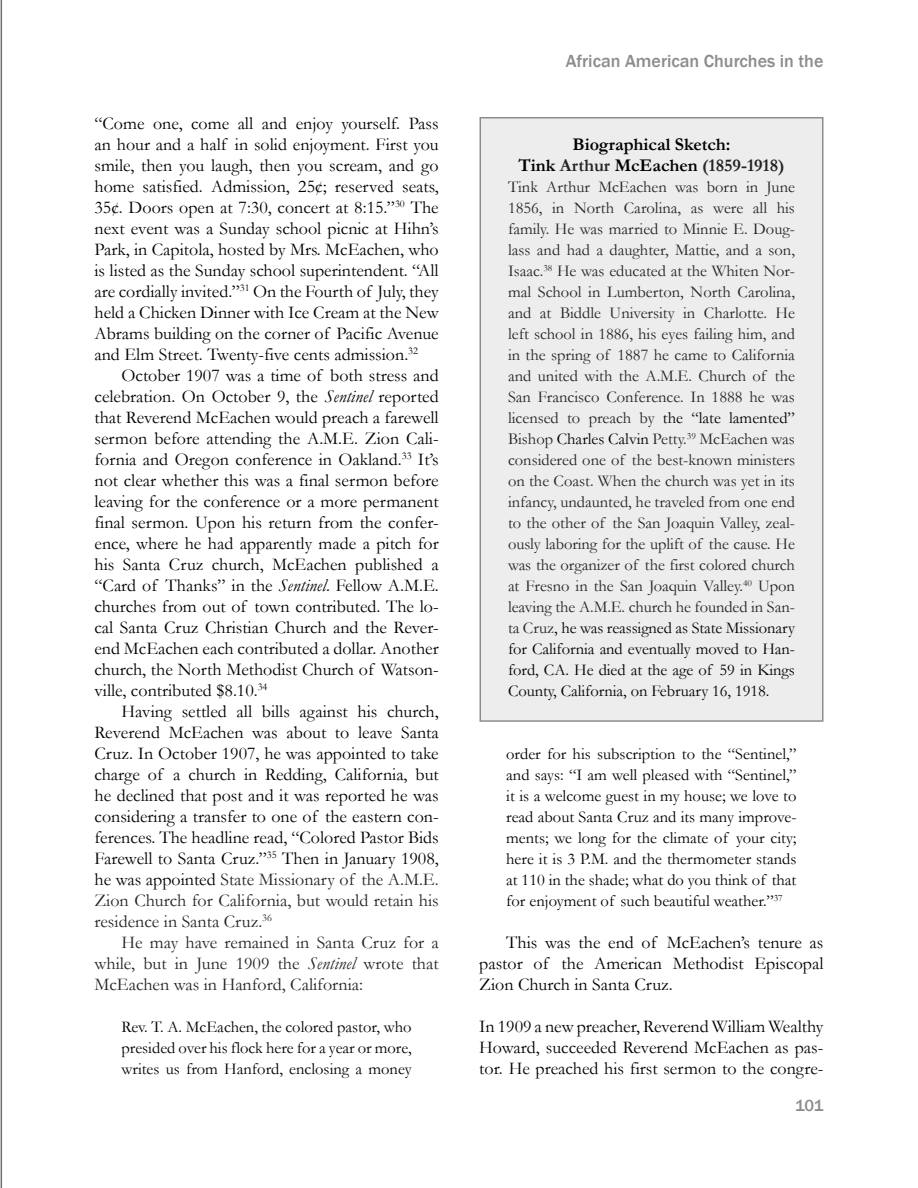
<style>
.page{position:relative;width:918px;height:1188px;background:#fff}
.page>*{position:absolute;margin:0;border:0;box-sizing:border-box;transform-origin:0 0}
.t1{font:18px/21px "Garamond";color:#000;text-align:justify}
.t2{font:18px/21px "Garamond";color:#242424;text-align:justify}
.t3{font:700 18px/21px "Garamond";color:#000;text-align:center}
.t4{font:500 18px "Franklin Gothic";color:#8a8c8e}
.t5{font:16.5px/21px "Garamond";letter-spacing:-.005em;color:#242424;text-align:justify}
.t6{font:16.5px/21px "Garamond";color:#000;text-align:justify}
.t7{font:500 16.5px "Franklin Gothic";color:#8a8c8e}
.s1{font-style:italic}
.s2{color:#242424}
.s3{color:#000}
</style>
<div class="page">
<div style="left:480px;top:118px;width:343px;height:603px;background:#ededee"></div>
<div style="left:480px;top:117px;width:344px;height:605px;border:2px solid #8a8c8e"></div>
<hr style="left:1px;top:0;width:1px;height:1188px;background:#6d6e71">
<p class="t1" style="left:94px;top:113px;width:346px">“Come one, come all and enjoy yourself. Pass an hour and a half in solid enjoyment. First you smile, then you laugh, then you scream, and go home satisfied. Admission, 25¢; reserved seats, 35¢. Doors open at 7:30, concert at 8:15.”<sup>30</sup> The next event was a Sunday school picnic at Hihn’s Park, in Capitola, hosted by Mrs. McEachen, who is listed as the Sunday school superintendent. “All are cordially invited.”<sup>31</sup> On the Fourth of July, they held a Chicken Dinner with Ice Cream at the New Abrams building on the corner of Pacific Avenue and Elm Street. Twenty-five cents admission.<sup>32</sup></p>
<p class="t1" style="left:94px;top:365px;width:346px;text-indent:27px">October 1907 was a time of both stress and celebration. On October 9, the <span class="s1">Sentinel</span> reported that Reverend McEachen would preach a farewell sermon before attending the A.M.E. Zion Cali&shy;fornia and Oregon conference in Oakland.<sup>33</sup> It’s not clear whether this was a final sermon before leaving for the conference or a more permanent final sermon. Upon his return from the confer&shy;ence, where he had apparently made a pitch for his Santa Cruz church, McEachen published a “Card of Thanks” in the <span class="s1">Sentinel</span>. Fellow A.M.E. churches from out of town contributed. The lo&shy;cal Santa Cruz Christian Church and the Rever&shy;end McEachen each contributed a dollar. Another church, the North Methodist Church of Watson&shy;ville, contributed $8.10.<sup>34</sup></p>
<p class="t1" style="left:94px;top:701px;width:346px;text-indent:27px">Having settled all bills against his church, Reverend McEachen was about to leave Santa Cruz. In October 1907, he was appointed to take charge of a church in Redding, California, but he declined that post and it was reported he was considering a transfer to one of the eastern con&shy;ferences. The headline read, “Colored Pastor Bids Farewell to Santa Cruz.”<sup>35</sup> Then in January 1908, he was appointed <span class="s2">State Missionary of the A.M.E.<br>Zion Church for California, but would retain his residence in Santa Cruz.</span><sup>36</sup></p>
<p class="t2" style="left:94px;top:932px;width:346px;text-indent:27px">He may have remained in Santa Cruz for a while, but in June 1909 the <span class="s1">Sentinel</span> wrote that McEachen was in Hanford, California:</p>
<p class="t6" style="left:122px;top:1016px;width:292px">Rev. T. A. McEachen, the colored pastor, who presided over his flock here for a year or more, writes us from Hanford, enclosing a money</p>
<p class="t4" style="left:566px;top:49px;width:259px">African American Churches in the</p>
<p class="t3" style="left:518px;top:134px;width:268px">Biographical Sketch:<br>Tink <span class="s2">Arthur</span> McEachen <span class="s2">(1859-1918)</span></p>
<p class="t5" style="left:508px;top:176px;width:289px">Tink Arthur McEachen was born in June 1856, in North Carolina, as were all his family. He was married to Minnie E. Doug&shy;lass and had a daughter, Mattie, and a son, Isaac.<sup>38</sup> He was educated at the Whiten Nor&shy;mal School in Lumberton, North Carolina, and at Biddle University in Charlotte. He left school in 1886, his eyes failing him, and in the spring of 1887 he came to California and united with the A.M.E. Church of the San Francisco Conference. In 1888 he was licensed to preach by <span class="s3">the “late lamented” </span>Bishop <span class="s3">Charles Calvin</span> Petty.<sup>39</sup> McEachen was considered one of the best-known ministers on the Coast. When the church was yet in its infancy, undaunted, he traveled from one end to the other of the San Joaquin Valley, zeal&shy;ously laboring for the uplift of the cause. He was the organizer of the first colored church at Fresno in the San Joaquin Valley.<sup>40</sup> Upon leaving the A.M.E. church he founded in San&shy;ta Cruz<span class="s3">, he was reassigned as State Missionary for California and eventually moved to Han&shy;ford, CA. He died at the age of 59 in Kings County, California, on February 16, 1918.</span></p>
<p class="t6" style="left:506px;top:743px;width:292px">order for his subscription to the “Sentinel,” and says: “I am well pleased with “Sentinel,” it is a welcome guest in my house; we love to read about Santa Cruz and its many improve&shy;ments; we long for the climate of your city; here it is 3 P.M. and the thermometer stands at 110 in the shade; what do you think of that for enjoyment of such beautiful weather.”<sup>37</sup></p>
<p class="t1" style="left:479px;top:932px;width:346px;text-indent:27px">This was the end of McEachen’s tenure as pastor of the American Methodist Episcopal Zion Church in Santa Cruz.</p>
<p class="t1" style="left:479px;top:1016px;width:346px">In 1909 a new preacher, Reverend William Wealthy Howard, succeeded Reverend McEachen as pas&shy;tor. He preached his first sermon to the congre-</p>
<p class="t7" style="left:795px;top:1095px;width:30px">101</p>
</div>
